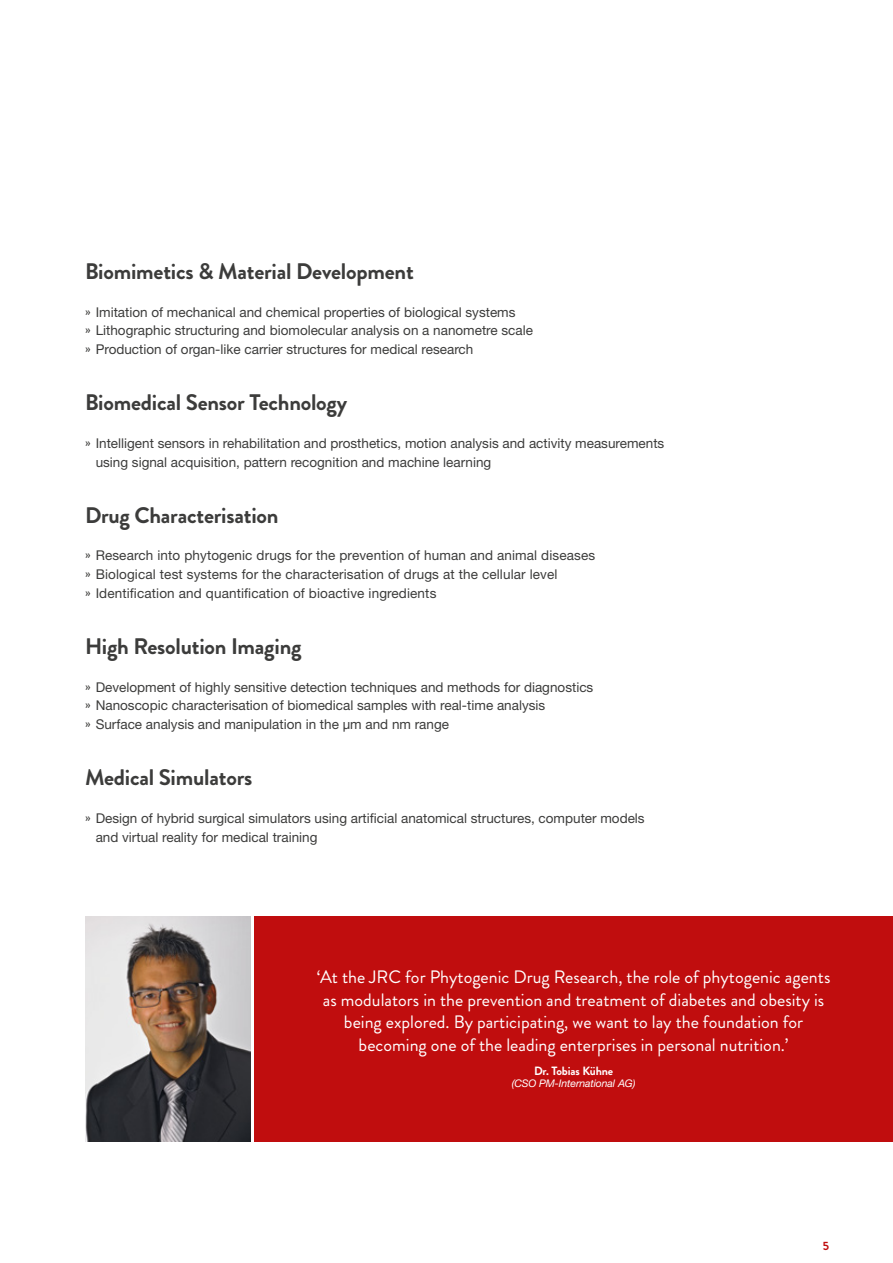
<style>
.page{position:relative;width:893px;height:1263px;background:#fff}
.page>*{position:absolute;margin:0;border:0;box-sizing:border-box;transform-origin:0 0}
.t1{font:700 22.5px "Brandon Grotesque";letter-spacing:-.01em;color:#3c3c3b}
.t2{font:18px/22.5px "Brandon Grotesque";color:#fff;text-align:center}
.t3{font:13.5px/18.8px "Helvetica Neue LT Std";color:#3c3c3b}
.t4{font:700 12px "Brandon Grotesque";letter-spacing:-.01em;color:#fff}
.t5{font:700 12px "Brandon Grotesque";color:#c00d0e}
.t6{font:italic 10.5px "Helvetica Neue LT Std";letter-spacing:-.01em;color:#fff}
.s1{font-family:"Brandon Grotesque"}
</style>
<div class="page">
<img style="left:85px;top:917px;width:165px;height:224px">
<div style="left:254px;top:917px;width:639px;height:225px;background:#c00d0e"></div>
<hr style="left:0;top:0;width:1px;height:606px;background:#000">
<h1 class="t1" style="left:85px;top:256px;width:330px">Biomimetics &amp; Material Development</h1>
<p class="t3" style="left:85px;top:302px;width:449px"><span class="s1">»</span> Imitation of mechanical and chemical properties of biological systems<br><span class="s1">»</span> Lithographic structuring and biomolecular analysis on a nanometre scale <span class="s1">»</span> Production of organ-like carrier structures for medical research</p>
<h1 class="t1" style="left:85px;top:387px;width:264px">Biomedical Sensor Technology</h1>
<p class="t3" style="left:96px;top:433px;width:570px;text-indent:-11px"><span class="s1">»</span> Intelligent sensors in rehabilitation and prosthetics, motion analysis and activity measurements using signal acquisition, pattern recognition and machine learning</p>
<h1 class="t1" style="left:85px;top:499px;width:195px">Drug Characterisation</h1>
<p class="t3" style="left:85px;top:546px;width:512px"><span class="s1">»</span> Research into phytogenic drugs for the prevention of human and animal diseases <span class="s1">»</span> Biological test systems for the characterisation of drugs at the cellular level<br><span class="s1">»</span> Identification and quantification of bioactive ingredients</p>
<h1 class="t1" style="left:85px;top:631px;width:218px">High Resolution Imaging</h1>
<p class="t3" style="left:85px;top:677px;width:510px"><span class="s1">»</span> Development of highly sensitive detection techniques and methods for diagnostics <span class="s1">»</span> Nanoscopic characterisation of biomedical samples with real-time analysis<br><span class="s1">»</span> Surface analysis and manipulation in the μm and nm range</p>
<h1 class="t1" style="left:85px;top:762px;width:169px">Medical Simulators</h1>
<p class="t3" style="left:96px;top:808px;width:550px;text-indent:-11px"><span class="s1">»</span> Design of hybrid surgical simulators using artificial anatomical structures, computer models and virtual reality for medical training</p>
<p class="t2" style="left:317px;top:966px;width:515px">‘At the JRC for Phytogenic Drug Research, the role of phytogenic agents as modulators in the prevention and treatment of diabetes and obesity is being explored. By participating, we want to lay the foundation for becoming one of the leading enterprises in personal nutrition.’</p>
<p class="t4" style="left:534px;top:1062px;width:81px">Dr. Tobias Kühne</p>
<p class="t6" style="left:512px;top:1077px;width:125px">(CSO PM-International AG)</p>
<p class="t5" style="left:823px;top:1237px;width:8px">5</p>
</div>
